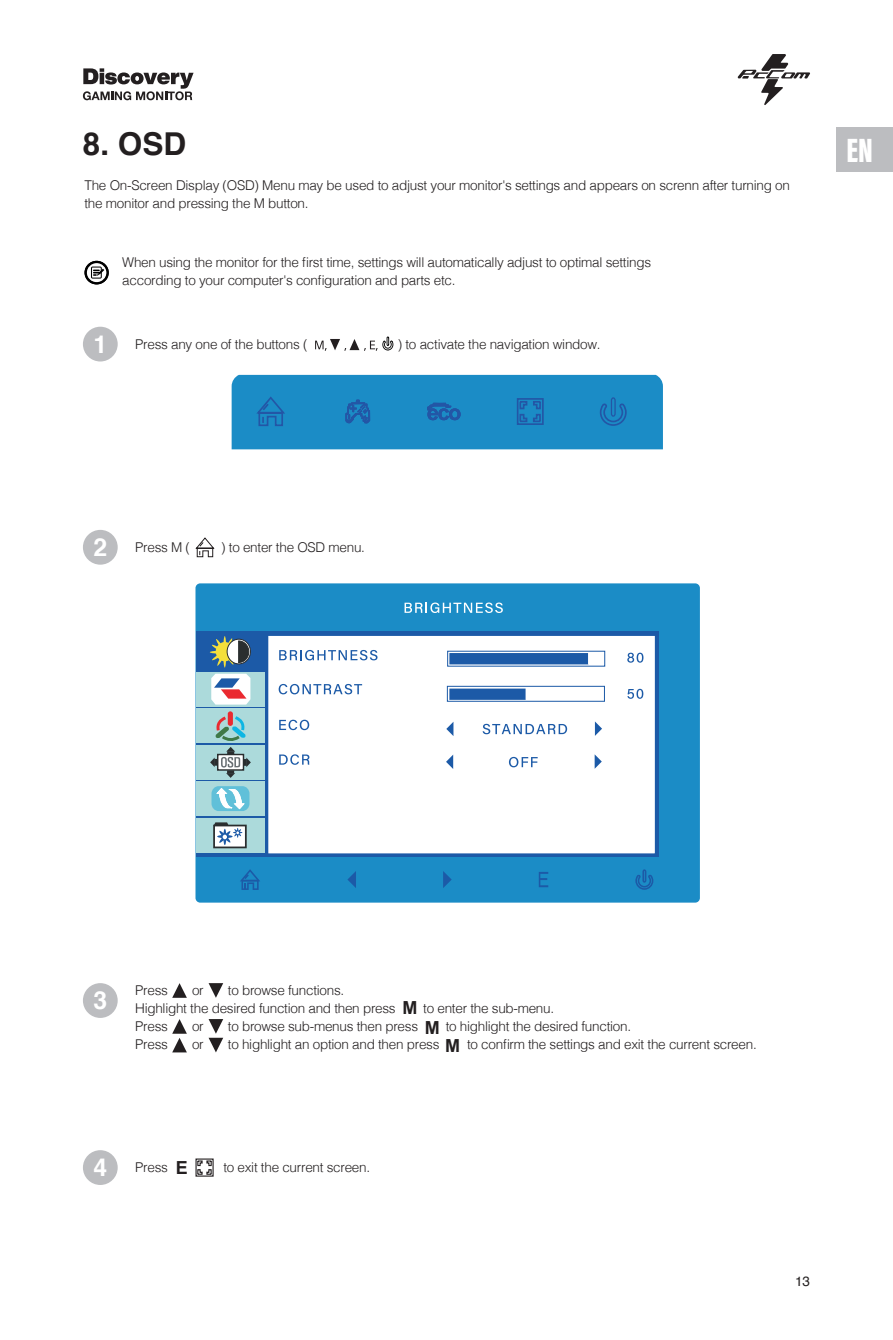
<style>
.page{position:relative;width:893px;height:1340px;background:#fff}
.page>*{position:absolute;margin:0;border:0;box-sizing:border-box;transform-origin:0 0}
.t1{font:900 34.65px "Acumin Pro Extra Cond";color:#fff}
.t2{font:700 31.5px "Helvetica";color:#231f20}
.t3{font:700 24.75px "Helvetica";color:#fff}
.t4{font:700 18px "Arial";color:#231f20}
.t5{font:300 13.5px/18px "Helvetica";letter-spacing:-.02em;color:#231f20}
.t6{font:13.5px "Helvetica";color:#231f20}
</style>
<div class="page">
<svg style="left:83px;top:68px;width:111px;height:32px"></svg>
<svg style="left:737px;top:54px;width:73px;height:51px"></svg>
<div style="left:836px;top:128px;width:57px;height:44px;background:#bcbdc0"></div>
<div style="left:83px;top:327px;width:35px;height:34px;background:#bcbdc0;border-radius:50%"></div>
<div style="left:83px;top:530px;width:35px;height:34px;background:#bcbdc0;border-radius:50%"></div>
<div style="left:83px;top:1150px;width:35px;height:34px;background:#bcbdc0;border-radius:50%"></div>
<div style="left:83px;top:983px;width:35px;height:34px;background:#bcbdc0;border-radius:50%"></div>
<svg style="left:85px;top:261px;width:24px;height:23px"></svg>
<svg style="left:315px;top:336px;width:78px;height:15px"></svg>
<div style="left:232px;top:375px;width:431px;height:74px;background:#1b8cc6"></div>
<svg style="left:195px;top:537px;width:20px;height:20px"></svg>
<div style="left:195px;top:583px;width:505px;height:319px;background:#1b8cc6;border-radius:5px"></div>
<div style="left:196px;top:631px;width:463px;height:226px;background:#1c5aa7"></div>
<div style="left:268px;top:636px;width:387px;height:217px;background:#fff"></div>
<div style="left:196px;top:672px;width:69px;height:34px;background:#acdadb"></div>
<div style="left:196px;top:708px;width:69px;height:35px;background:#acdadb"></div>
<div style="left:196px;top:745px;width:69px;height:34px;background:#acdadb"></div>
<div style="left:196px;top:781px;width:69px;height:35px;background:#acdadb"></div>
<div style="left:196px;top:818px;width:69px;height:35px;background:#acdadb"></div>
<hr style="left:223px;top:636px;width:3px;height:31px;background:#f4df3b;border-radius:50%">
<div style="left:227px;top:639px;width:24px;height:25px;border:1px solid #2a2e2f;border-radius:50%"></div>
<svg style="left:211px;top:638px;width:38px;height:28px"></svg>
<svg style="left:211px;top:673px;width:39px;height:31px"></svg>
<div style="left:228px;top:711px;width:5px;height:15px;background:#ea2a30;border-radius:2px"></div>
<div style="left:211px;top:786px;width:38px;height:25px;background:#60c0d9;border-radius:7px"></div>
<svg style="left:216px;top:788px;width:29px;height:21px"></svg>
<div style="left:214px;top:825px;width:32px;height:22px;background:#fff"></div>
<div style="left:213px;top:824px;width:34px;height:24px;border:2px solid #2a2e2f"></div>
<hr style="left:223px;top:828px;width:3px;height:17px;background:#1c5aa7;border-radius:50%">
<svg style="left:213px;top:822px;width:29px;height:21px"></svg>
<svg style="left:446px;top:721px;width:7px;height:15px"></svg>
<svg style="left:595px;top:721px;width:7px;height:15px"></svg>
<svg style="left:446px;top:754px;width:7px;height:15px"></svg>
<svg style="left:595px;top:754px;width:7px;height:14px"></svg>
<svg style="left:446px;top:650px;width:160px;height:52px"></svg>
<svg style="left:210px;top:713px;width:41px;height:65px"></svg>
<svg style="left:347px;top:871px;width:9px;height:17px"></svg>
<svg style="left:443px;top:871px;width:9px;height:17px"></svg>
<svg style="left:539px;top:872px;width:9px;height:15px"></svg>
<svg style="left:635px;top:869px;width:18px;height:20px"></svg>
<svg style="left:240px;top:869px;width:20px;height:21px"></svg>
<svg style="left:279px;top:650px;width:98px;height:10px"></svg>
<svg style="left:405px;top:602px;width:98px;height:11px"></svg>
<svg style="left:483px;top:723px;width:84px;height:11px"></svg>
<svg style="left:509px;top:757px;width:29px;height:10px"></svg>
<svg style="left:627px;top:652px;width:16px;height:10px"></svg>
<svg style="left:627px;top:689px;width:16px;height:9px"></svg>
<svg style="left:279px;top:684px;width:83px;height:10px"></svg>
<svg style="left:279px;top:719px;width:30px;height:11px"></svg>
<svg style="left:279px;top:754px;width:30px;height:10px"></svg>
<svg style="left:172px;top:983px;width:15px;height:14px"></svg>
<svg style="left:172px;top:1019px;width:15px;height:33px"></svg>
<svg style="left:209px;top:983px;width:14px;height:14px"></svg>
<svg style="left:209px;top:1019px;width:14px;height:33px"></svg>
<svg style="left:195px;top:1158px;width:19px;height:19px"></svg>
<p class="t2" style="left:83px;top:118px;width:105px">8. OSD</p>
<p class="t5" style="left:85px;top:175px;width:707px">The On-Screen Display (OSD) Menu may be used to adjust your monitor's settings and appears on screnn after turning on the monitor and pressing the M button.</p>
<p class="t3" style="left:93px;top:324px;width:15px">1</p>
<p class="t5" style="left:122px;top:252px;width:530px">When using the monitor for the first time, settings will automatically adjust to optimal settings according to your computer's configuration and parts etc.</p>
<p class="t5" style="left:135px;top:334px;width:174px">Press any one of the buttons (</p>
<p class="t5" style="left:398px;top:334px;width:204px">) to activate the navigation window.</p>
<h1 class="t1" style="left:846px;top:129px;width:28px">EN</h1>
<p class="t3" style="left:93px;top:527px;width:15px">2</p>
<p class="t5" style="left:135px;top:537px;width:56px">Press M (</p>
<p class="t5" style="left:221px;top:537px;width:145px">) to enter the OSD menu.</p>
<p class="t3" style="left:93px;top:980px;width:15px">3</p>
<p class="t5" style="left:135px;top:980px;width:34px">Press</p>
<p class="t5" style="left:192px;top:980px;width:13px">or</p>
<p class="t5" style="left:228px;top:980px;width:118px">to browse functions.</p>
<p class="t5" style="left:135px;top:998px;width:262px">Highlight the desired function and then press</p>
<p class="t5" style="left:423px;top:998px;width:132px">to enter the sub-menu.</p>
<p class="t5" style="left:135px;top:1016px;width:34px">Press</p>
<p class="t5" style="left:192px;top:1016px;width:13px">or</p>
<p class="t5" style="left:228px;top:1016px;width:192px">to browse sub-menus then press</p>
<p class="t5" style="left:446px;top:1016px;width:187px">to highlight the desired function.</p>
<p class="t5" style="left:135px;top:1034px;width:34px">Press</p>
<p class="t5" style="left:192px;top:1034px;width:13px">or</p>
<p class="t5" style="left:228px;top:1034px;width:213px">to highlight an option and then press</p>
<p class="t5" style="left:467px;top:1034px;width:291px">to confirm the settings and exit the current screen.</p>
<h3 class="t4" style="left:402px;top:996px;width:16px">M</h3>
<h3 class="t4" style="left:425px;top:1015px;width:16px">M</h3>
<h3 class="t4" style="left:445px;top:1033px;width:16px">M</h3>
<p class="t3" style="left:93px;top:1147px;width:15px">4</p>
<h3 class="t4" style="left:176px;top:1156px;width:14px">E</h3>
<p class="t5" style="left:135px;top:1157px;width:34px">Press</p>
<p class="t5" style="left:223px;top:1157px;width:148px">to exit the current screen.</p>
<p class="t6" style="left:795px;top:1270px;width:17px">13</p>
</div>
